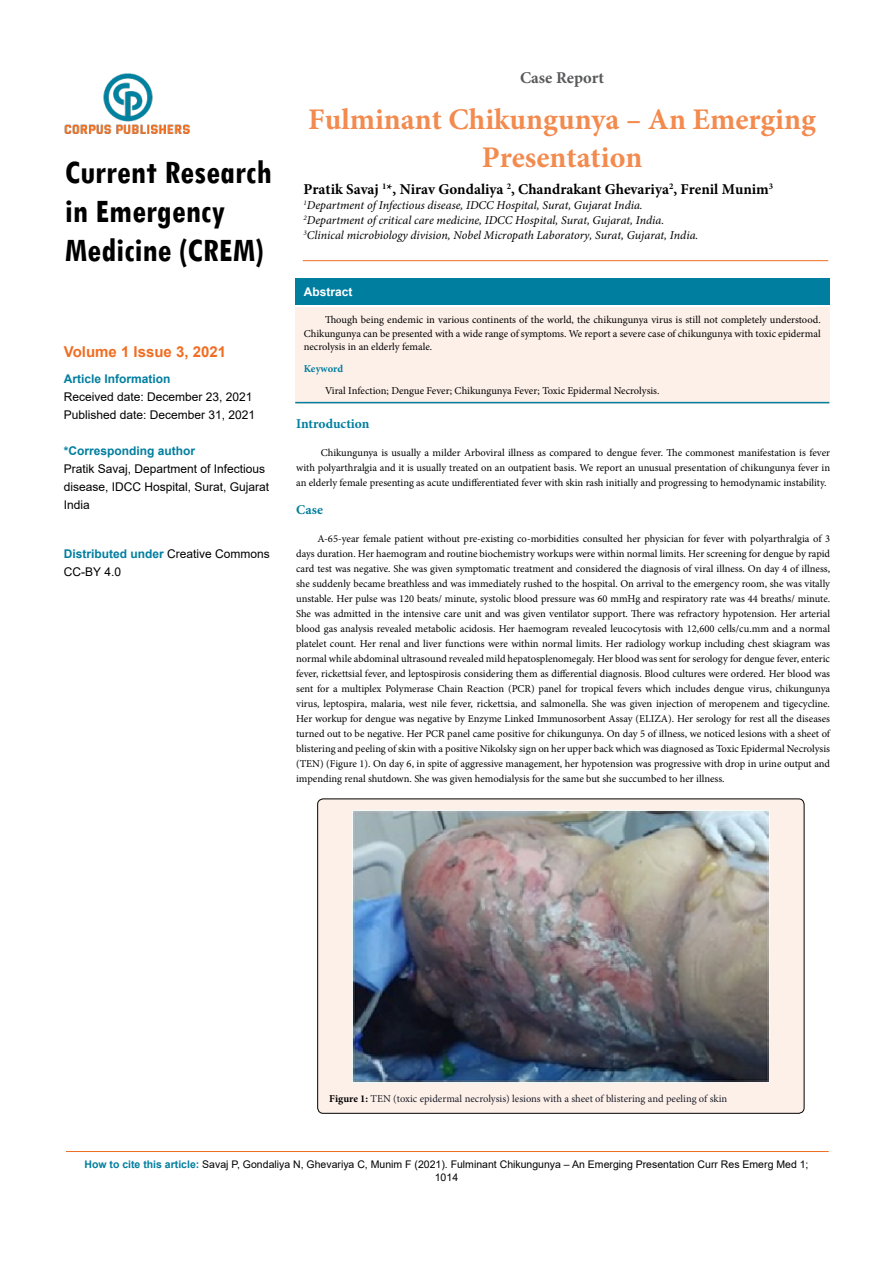
<style>
.page{position:relative;width:893px;height:1263px;background:#fff}
.page>*{position:absolute;margin:0;border:0;box-sizing:border-box;transform-origin:0 0}
.t1{font:700 condensed 34.65px/39.2px "Tw Cen";color:#000}
.t2{font:700 30px/37.5px "Minion Pro";color:#f38a4e;text-align:center}
.t3{font:700 16.5px "Minion Pro";color:#58595b}
.t4{font:700 15px "Minion Pro";color:#000}
.t5{font:700 15px "Arial";color:#f06d22}
.t6{font:700 13.5px "Minion Pro";color:#007e9f}
.t7{font:italic 12px/15px "Minion Pro";color:#000}
.t8{font:12px/18px "Arial";color:#000}
.t9{font:700 12px "Arial";color:#007e9f}
.t10{font:700 12px "Arial";color:#fff}
.t11{font:10.5px/15px "Minion Pro";color:#000;text-align:justify}
.t12{font:10.5px/12.6px "Arial";color:#000;text-align:center}
.t13{font:10.5px "Minion Pro";color:#1c1e29}
.t14{font:700 10.5px "Minion Pro";letter-spacing:-.005em;color:#007e9f}
.s1{font-weight:700;color:#007e9f}
.s2{font-weight:700;color:#000}
</style>
<div class="page">
<hr style="left:66px;top:1151px;width:763px;height:1px;background:#f06d22">
<img style="left:65px;top:73px;width:125px;height:61px">
<hr style="left:303px;top:260px;width:525px;height:1px;background:#f06d22">
<div style="left:295px;top:278px;width:534px;height:27px;background:#007e9f"></div>
<div style="left:295px;top:307px;width:534px;height:96px;background:#fdf0e9"></div>
<hr style="left:295px;top:402px;width:534px;height:1px;background:#007e9f">
<div style="left:318px;top:799px;width:486px;height:314px;background:#fdf0e9;border-radius:6px"></div>
<img style="left:353px;top:810px;width:416px;height:273px">
<div style="left:317px;top:798px;width:488px;height:316px;border:1px solid #000;border-radius:6px"></div>
<h1 class="t1" style="left:65px;top:152px;width:208px">Current Research in Emergency<br>Medicine (CREM)</h1>
<h3 class="t5" style="left:64px;top:341px;width:164px">Volume 1 Issue 3, 2021</h3>
<p class="t9" style="left:64px;top:371px;width:108px">Article Information</p>
<p class="t8" style="left:64px;top:388px;width:193px">Received date: December 23, 2021<br>Published date: December 31, 2021</p>
<p class="t9" style="left:64px;top:443px;width:133px">*Corresponding author</p>
<p class="t8" style="left:64px;top:460px;width:207px">Pratik Savaj, Department of Infectious disease, IDCC Hospital, Surat, Gujarat<br>India</p>
<p class="t8" style="left:64px;top:545px;width:208px"><span class="s1">Distributed under</span> Creative Commons<br>CC-BY 4.0</p>
<h3 class="t3" style="left:520px;top:67px;width:85px">Case Report</h3>
<h2 class="t2" style="left:308px;top:101px;width:509px">Fulminant Chikungunya – An Emerging<br>Presentation</h2>
<h3 class="t4" style="left:304px;top:178px;width:471px">Pratik Savaj <sup>1</sup>*, Nirav Gondaliya <sup>2</sup>, Chandrakant Ghevariya<sup>2</sup>, Frenil Munim<sup>3</sup></h3>
<p class="t7" style="left:304px;top:197px;width:396px"><sup>1</sup>Department of Infectious disease, IDCC Hospital, Surat, Gujarat India.<br><sup>2</sup>Department of critical care medicine, IDCC Hospital, Surat, Gujarat, India.<br><sup>3</sup>Clinical microbiology division, Nobel Micropath Laboratory, Surat, Gujarat, India.</p>
<p class="t10" style="left:304px;top:283px;width:50px">Abstract</p>
<p class="t11" style="left:304px;top:313px;width:518px;line-height:13.5px;text-indent:21px">Though being endemic in various continents of the world, the chikungunya virus is still not completely understood.<br>Chikungunya can be presented with a wide range of symptoms. We report a severe case of chikungunya with toxic epidermal necrolysis in an elderly female.</p>
<p class="t14" style="left:304px;top:361px;width:41px">Keyword</p>
<p class="t11" style="left:325px;top:383px;width:336px">Viral Infection; Dengue Fever; Chikungunya Fever; Toxic Epidermal Necrolysis.</p>
<p class="t6" style="left:296px;top:415px;width:75px">Introduction</p>
<p class="t11" style="left:296px;top:445px;width:535px;text-indent:25px">Chikungunya is usually a milder Arboviral illness as compared to dengue fever. The commonest manifestation is fever with polyarthralgia and it is usually treated on an outpatient basis. We report an unusual presentation of chikungunya fever in an elderly female presenting as acute undifferentiated fever with skin rash initially and progressing to hemodynamic instability.</p>
<p class="t6" style="left:296px;top:500px;width:28px">Case</p>
<p class="t11" style="left:296px;top:531px;width:535px;text-indent:21px">A-65-year female patient without pre-existing co-morbidities consulted her physician for fever with polyarthralgia of 3 days duration. Her haemogram and routine biochemistry workups were within normal limits. Her screening for dengue by rapid card test was negative. She was given symptomatic treatment and considered the diagnosis of viral illness. On day 4 of illness, she suddenly became breathless and was immediately rushed to the hospital. On arrival to the emergency room, she was vitally unstable. Her pulse was 120 beats/ minute, systolic blood pressure was 60 mmHg and respiratory rate was 44 breaths/ minute.<br>She was admitted in the intensive care unit and was given ventilator support. There was refractory hypotension. Her arterial blood gas analysis revealed metabolic acidosis. Her haemogram revealed leucocytosis with 12,600 cells/cu.mm and a normal platelet count. Her renal and liver functions were within normal limits. Her radiology workup including chest skiagram was normal while abdominal ultrasound revealed mild hepatosplenomegaly. Her blood was sent for serology for dengue fever, enteric fever, rickettsial fever, and leptospirosis considering them as differential diagnosis. Blood cultures were ordered. Her blood was sent for a multiplex Polymerase Chain Reaction (PCR) panel for tropical fevers which includes dengue virus, chikungunya virus, leptospira, malaria, west nile fever, rickettsia, and salmonella. She was given injection of meropenem and tigecycline.<br>Her workup for dengue was negative by Enzyme Linked Immunosorbent Assay (ELIZA). Her serology for rest all the diseases turned out to be negative. Her PCR panel came positive for chikungunya. On day 5 of illness, we noticed lesions with a sheet of blistering and peeling of skin with a positive Nikolsky sign on her upper back which was diagnosed as Toxic Epidermal Necrolysis (TEN) (Figure 1). On day 6, in spite of aggressive management, her hypotension was progressive with drop in urine output and impending renal shutdown. She was given hemodialysis for the same but she succumbed to her illness.</p>
<p class="t13" style="left:329px;top:1091px;width:399px"><span class="s2">Figure 1:</span> TEN (toxic epidermal necrolysis) lesions with a sheet of blistering and peeling of skin</p>
<p class="t12" style="left:84px;top:1158px;width:726px"><span class="s1">How to cite this article:</span> Savaj P, Gondaliya N, Ghevariya C, Munim F (2021). Fulminant Chikungunya – An Emerging Presentation Curr Res Emerg Med 1;<br>1014</p>
</div>
